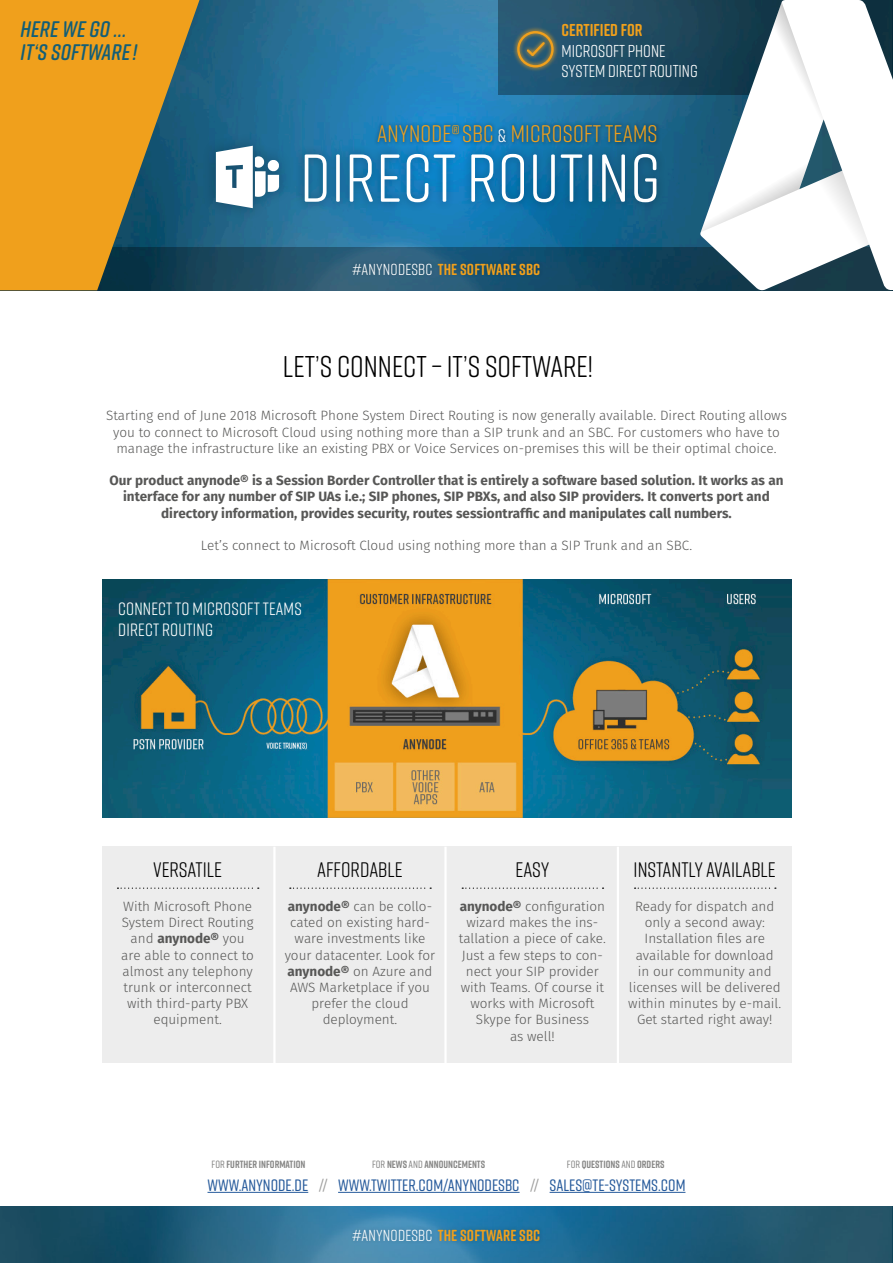
<style>
.page{position:relative;width:893px;height:1263px;background:#fff}
.page>*{position:absolute;margin:0;border:0;box-sizing:border-box;transform-origin:0 0}
.t1{font:67.5px "Rift Soft";letter-spacing:.01em;color:#fff}
.t2{font:30px "Rift Soft";color:#000}
.t3{font:24px "Rift Soft";letter-spacing:.01em;color:#f0a01c}
.t4{font:italic 600 22.5px "Rift Soft";letter-spacing:.01em;color:#125e77}
.t5{font:21px "Rift Soft";color:#000}
.t6{font:17.85px "Rift Soft";letter-spacing:.01em;color:#fff}
.t7{font:17.25px "Rift Soft";color:#fff}
.t8{font:700 17.25px "Rift Soft";color:#f0a01c}
.t9{font:500 16.5px "Rift Soft";color:#265a9b}
.t10{font:700 15.9px "Rift Soft";letter-spacing:.01em;color:#f0a01c}
.t11{font:300 13.5px/16.2px "Fira Sans";color:#575756;text-align:center}
.t12{font:700 13.5px/16.2px "Fira Sans";color:#575756;text-align:center}
.t13{font:700 10.5px "Rift Soft";color:#878786}
.s1{font-size:18.15px;color:#fff}
.s2{font-weight:400;color:#fff}
.s3{font-weight:700}
.s4{font-weight:500}
.s5{color:#9d9d9c}
</style>
<div class="page">
<img style="left:199px;top:0;width:501px;height:247px">
<svg style="left:0;top:247px;width:893px;height:44px;background:#1c4e68"></svg>
<div style="left:349px;top:260px;width:195px;height:18px;background:#000;opacity:.19"></div>
<div style="left:202px;top:132px;width:91px;height:90px;background:#000;opacity:.2"></div>
<svg style="left:216px;top:146px;width:63px;height:62px"></svg>
<div style="left:295px;top:144px;width:371px;height:68px;background:#000;opacity:.2"></div>
<div style="left:373px;top:121px;width:288px;height:26px;background:#000;opacity:.2"></div>
<svg style="left:0;top:0;width:199px;height:290px;background:#b78a2f"></svg>
<img style="left:102px;top:579px;width:689px;height:238px">
<div style="left:102px;top:847px;width:172px;height:216px;background:#ededed"></div>
<svg style="left:117px;top:887px;width:142px;height:2px"></svg>
<div style="left:274px;top:847px;width:173px;height:216px;background:#ededed"></div>
<svg style="left:290px;top:887px;width:141px;height:2px"></svg>
<div style="left:447px;top:847px;width:172px;height:216px;background:#ededed"></div>
<svg style="left:462px;top:887px;width:141px;height:2px"></svg>
<div style="left:619px;top:847px;width:172px;height:216px;background:#ededed"></div>
<svg style="left:635px;top:887px;width:141px;height:2px"></svg>
<hr style="left:273px;top:847px;width:3px;height:216px;background:#fff">
<hr style="left:444px;top:847px;width:3px;height:216px;background:#fff">
<hr style="left:617px;top:847px;width:2px;height:216px;background:#fff">
<img style="left:0;top:1206px;width:892px;height:57px">
<div style="left:349px;top:1226px;width:195px;height:19px;background:#000;opacity:.19"></div>
<svg style="left:499px;top:0;width:201px;height:95px;background:#24546e"></svg>
<div style="left:555px;top:16px;width:158px;height:77px;background:#000;opacity:.08"></div>
<div style="left:512px;top:26px;width:47px;height:47px;background:#f0a01c;opacity:.84"></div>
<div style="left:517px;top:31px;width:37px;height:36px;border:2px solid #f0a01c;border-radius:50%"></div>
<svg style="left:525px;top:40px;width:22px;height:18px"></svg>
<svg style="left:700px;top:0;width:193px;height:290px"></svg>
<svg style="left:767px;top:2px;width:57px;height:151px"></svg>
<svg style="left:701px;top:161px;width:108px;height:71px"></svg>
<svg style="left:817px;top:171px;width:52px;height:90px"></svg>
<hr style="left:207px;top:1192px;width:101px;height:1px;background:#265a9b">
<hr style="left:338px;top:1192px;width:182px;height:1px;background:#265a9b">
<hr style="left:550px;top:1192px;width:135px;height:1px;background:#265a9b">
<p class="t4" style="left:20px;top:14px;width:108px">HERE WE GO …</p>
<p class="t4" style="left:20px;top:36px;width:118px">IT‘S SOFTWARE!</p>
<p class="t8" style="left:562px;top:18px;width:82px">CERTIFIED FOR</p>
<p class="t7" style="left:562px;top:38px;width:105px">MICROSOFT PHONE</p>
<p class="t7" style="left:562px;top:59px;width:138px">SYSTEM DIRECT ROUTING</p>
<p class="t3" style="left:377px;top:117px;width:282px">ANYNODE®SBC <span class="s1">&amp;</span> MICROSOFT TEAMS</p>
<p class="t1" style="left:300px;top:131px;width:362px">DIRECT ROUTING</p>
<p class="t10" style="left:352px;top:258px;width:190px"><span class="s2">#ANYNODESBC</span> THE SOFTWARE SBC</p>
<p class="t2" style="left:283px;top:346px;width:312px">LET’S CONNECT – IT’S SOFTWARE!</p>
<p class="t11" style="left:106px;top:408px;width:682px">Starting end of June 2018 Microsoft Phone System Direct Routing is now generally available. Direct Routing allows you to connect to Microsoft Cloud using nothing more than a SIP trunk and an SBC. For customers who have to manage the infrastructure like an existing PBX or Voice Services on-premises this will be their optimal choice.</p>
<p class="t12" style="left:109px;top:472px;width:676px">Our product anynode® is a Session Border Controller that is entirely a software based solution. It works as an interface for any number of SIP UAs i.e.; SIP phones, SIP PBXs, and also SIP providers. It converts port and directory information, provides security, routes sessiontraffic and manipulates call numbers.</p>
<p class="t11" style="left:201px;top:537px;width:493px">Let’s connect to Microsoft Cloud using nothing more than a SIP Trunk and an SBC.</p>
<p class="t6" style="left:118px;top:596px;width:185px">CONNECT TO MICROSOFT TEAMS</p>
<p class="t6" style="left:118px;top:618px;width:96px">DIRECT ROUTING</p>
<p class="t5" style="left:153px;top:855px;width:71px">VERSATILE</p>
<p class="t11" style="left:121px;top:898px;width:134px">With Microsoft Phone<br>System Direct Routing and <span class="s3">anynode®</span> you are able to connect to almost any telephony trunk or interconnect with third-party PBX equipment.</p>
<p class="t5" style="left:317px;top:855px;width:87px">AFFORDABLE</p>
<p class="t11" style="left:285px;top:898px;width:152px"><span class="s3">anynode®</span> can be collo&shy;cated on existing hard&shy;ware investments like your datacenter. Look for <span class="s3">anynode®</span> on Azure and<br>AWS Marketplace if you prefer the cloud</p>
<p class="t11" style="left:323px;top:1012px;width:76px">deployment.</p>
<p class="t5" style="left:515px;top:855px;width:35px">EASY</p>
<p class="t11" style="left:459px;top:898px;width:149px"><span class="s3">anynode®</span> configuration wizard makes the ins&shy;tallation a piece of cake.<br>Just a few steps to con&shy;nect your SIP provider with Teams. Of course it works with Microsoft<br>Skype for Business<br>as well!</p>
<p class="t5" style="left:634px;top:855px;width:144px">INSTANTLY AVAILABLE</p>
<p class="t11" style="left:628px;top:898px;width:154px">Ready for dispatch and only a second away:<br>Installation files are available for download<br>in our community and licenses will be delivered within minutes by e-mail.<br>Get started right away!</p>
<p class="t13" style="left:212px;top:1157px;width:95px"><span class="s4">FOR</span> FURTHER INFORMATION</p>
<p class="t13" style="left:372px;top:1157px;width:114px"><span class="s4">FOR</span> NEWS <span class="s4">AND</span> ANNOUNCEMENTS</p>
<p class="t13" style="left:567px;top:1157px;width:99px"><span class="s4">FOR</span> QUESTIONS <span class="s4">AND</span> ORDERS</p>
<p class="t9" style="left:207px;top:1173px;width:479px">WWW.ANYNODE.DE <span class="s5">//</span> WWW.TWITTER.COM/ANYNODESBC <span class="s5">//</span> SALES@TE-SYSTEMS.COM</p>
<p class="t10" style="left:352px;top:1224px;width:190px"><span class="s2">#ANYNODESBC</span> THE SOFTWARE SBC</p>
</div>
